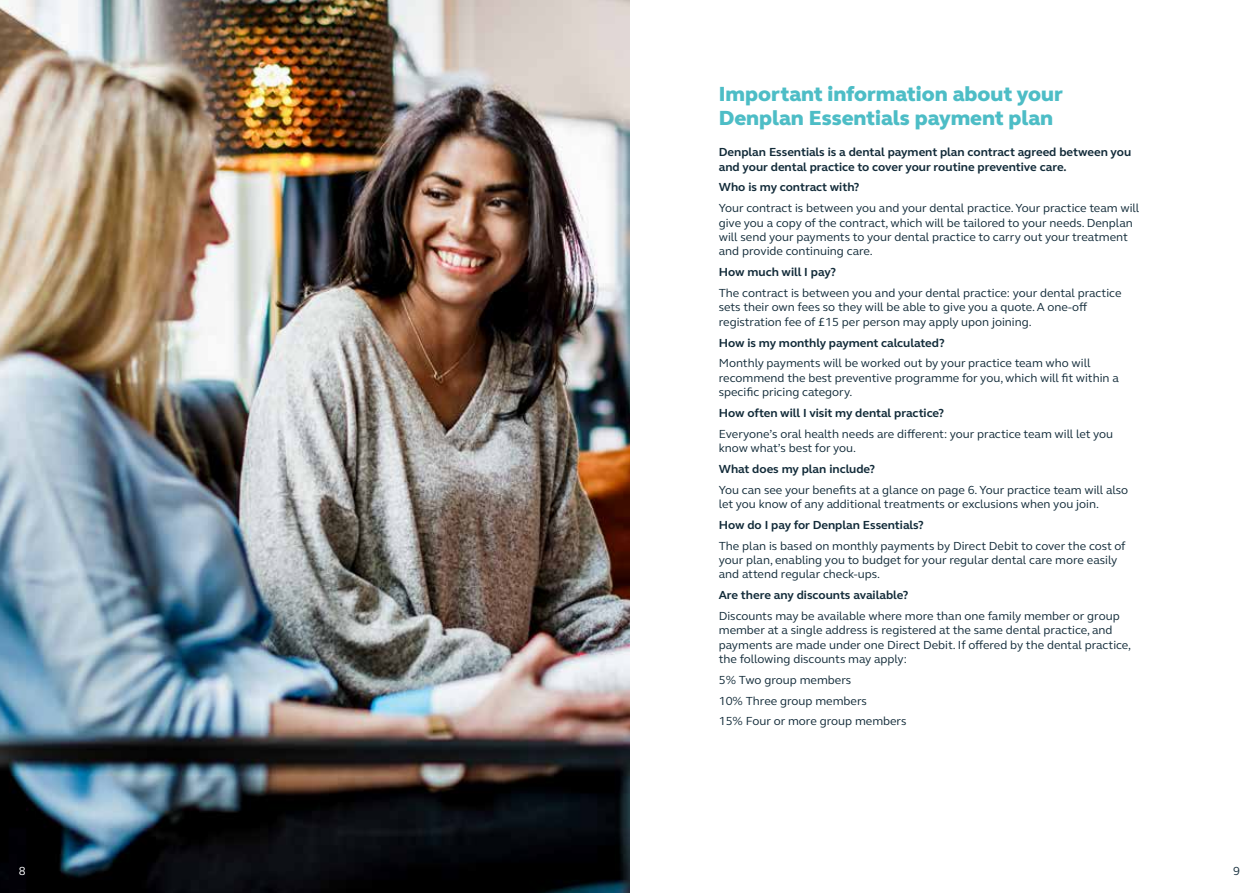
<style>
.page{position:relative;width:1259px;height:893px;background:#fff}
.page>*{position:absolute;margin:0;border:0;box-sizing:border-box;transform-origin:0 0}
.t1{font:800 21px/24px "FS Elliot Pro";color:#4dbdc6}
.t2{font:12px/14.4px "FS Elliot";color:#122b39}
.t3{font:700 12px/14.4px "FS Elliot";color:#122b39}
.t4{font:12px "FS Elliot";color:#fff}
</style>
<div class="page">
<img style="left:0;top:0;width:629px;height:893px">
<h1 class="t1" style="left:719px;top:82px;width:346px">Important information about your<br>Denplan Essentials payment plan</h1>
<p class="t3" style="left:719px;top:145px;width:414px">Denplan Essentials is a dental payment plan contract agreed between you and your dental practice to cover your routine preventive care.</p>
<p class="t3" style="left:719px;top:180px;width:142px">Who is my contract with?</p>
<p class="t2" style="left:719px;top:201px;width:422px">Your contract is between you and your dental practice. Your practice team will give you a copy of the contract, which will be tailored to your needs. Denplan will send your payments to your dental practice to carry out your treatment and provide continuing care.</p>
<p class="t3" style="left:719px;top:265px;width:119px">How much will I pay?</p>
<p class="t2" style="left:719px;top:285px;width:404px">The contract is between you and your dental practice: your dental practice sets their own fees so they will be able to give you a quote. A one-off registration fee of £15 per person may apply upon joining.</p>
<p class="t3" style="left:719px;top:335px;width:227px">How is my monthly payment calculated?</p>
<p class="t2" style="left:719px;top:356px;width:402px">Monthly payments will be worked out by your practice team who will recommend the best preventive programme for you, which will fit within a specific pricing category.</p>
<p class="t3" style="left:719px;top:405px;width:227px">How often will I visit my dental practice?</p>
<p class="t2" style="left:719px;top:426px;width:396px">Everyone’s oral health needs are different: your practice team will let you know what’s best for you.</p>
<p class="t3" style="left:719px;top:461px;width:158px">What does my plan include?</p>
<p class="t2" style="left:719px;top:482px;width:411px">You can see your benefits at a glance on page 6. Your practice team will also let you know of any additional treatments or exclusions when you join.</p>
<p class="t3" style="left:719px;top:517px;width:206px">How do I pay for Denplan Essentials?</p>
<p class="t2" style="left:719px;top:538px;width:408px">The plan is based on monthly payments by Direct Debit to cover the cost of your plan, enabling you to budget for your regular dental care more easily and attend regular check-ups.</p>
<p class="t3" style="left:719px;top:588px;width:191px">Are there any discounts available?</p>
<p class="t2" style="left:719px;top:608px;width:414px">Discounts may be available where more than one family member or group member at a single address is registered at the same dental practice, and payments are made under one Direct Debit. If offered by the dental practice, the following discounts may apply:</p>
<p class="t2" style="left:719px;top:669px;width:189px;line-height:20.9px">5% Two group members<br>10% Three group members<br>15% Four or more group members</p>
<p class="t4" style="left:19px;top:863px;width:8px">8</p>
<p class="t2" style="left:1233px;top:863px;width:8px">9</p>
</div>
